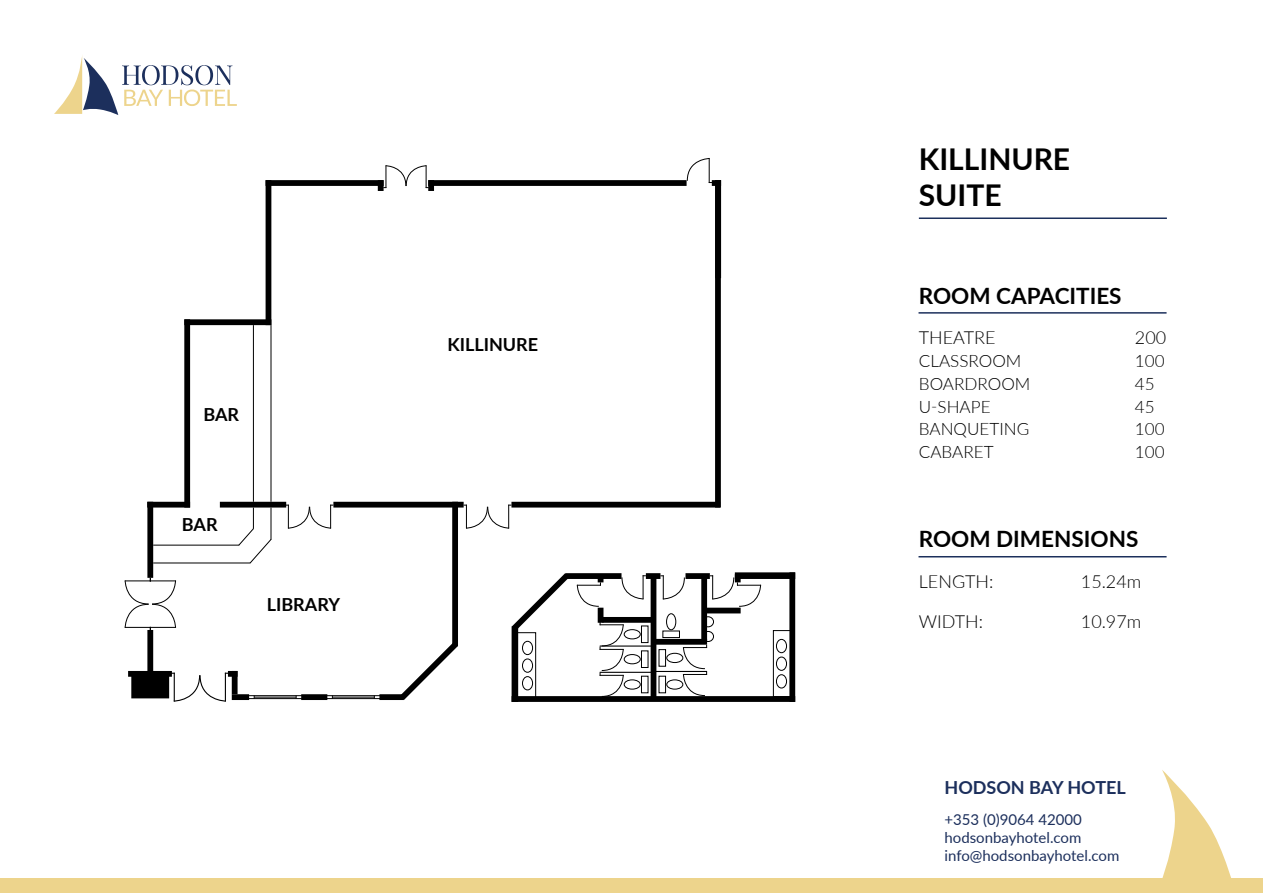
<style>
.page{position:relative;width:1263px;height:893px;background:#fff}
.page>*{position:absolute;margin:0;border:0;box-sizing:border-box;transform-origin:0 0}
.t1{font:700 30px/36px "Lato";color:#000}
.t2{font:700 22.5px "Lato";color:#000}
.t3{font:300 18px "Lato";color:#000}
.t4{font:700 18px "Lato";color:#000}
.t5{font:700 18px "Lato";color:#1c2f5c}
.t6{font:300 17.1px "Lato";color:#000}
.t7{font:15px/18px "Lato";color:#1c2f5c}
</style>
<div class="page">
<div style="left:266px;top:180px;width:5px;height:145px;background:#000"></div>
<div style="left:266px;top:180px;width:118px;height:6px;background:#000"></div>
<div style="left:428px;top:180px;width:259px;height:6px;background:#000"></div>
<div style="left:428px;top:180px;width:6px;height:11px;background:#000"></div>
<div style="left:378px;top:180px;width:6px;height:11px;background:#000"></div>
<div style="left:184px;top:319px;width:87px;height:6px;background:#000"></div>
<div style="left:184px;top:319px;width:6px;height:189px;background:#000"></div>
<div style="left:220px;top:502px;width:66px;height:6px;background:#000"></div>
<div style="left:333px;top:502px;width:131px;height:6px;background:#000"></div>
<div style="left:511px;top:502px;width:209px;height:6px;background:#000"></div>
<div style="left:715px;top:180px;width:6px;height:327px;background:#000"></div>
<div style="left:452px;top:502px;width:6px;height:144px;background:#000"></div>
<svg style="left:402px;top:636px;width:56px;height:64px"></svg>
<div style="left:379px;top:694px;width:25px;height:6px;background:#000"></div>
<div style="left:301px;top:694px;width:26px;height:6px;background:#000"></div>
<div style="left:232px;top:694px;width:17px;height:6px;background:#000"></div>
<div style="left:232px;top:671px;width:6px;height:23px;background:#000"></div>
<div style="left:228px;top:671px;width:10px;height:6px;background:#000"></div>
<div style="left:148px;top:671px;width:24px;height:6px;background:#000"></div>
<div style="left:147px;top:630px;width:6px;height:47px;background:#000"></div>
<div style="left:147px;top:502px;width:6px;height:76px;background:#000"></div>
<div style="left:147px;top:502px;width:43px;height:6px;background:#000"></div>
<div style="left:128px;top:671px;width:25px;height:6px;background:#000"></div>
<div style="left:131px;top:671px;width:38px;height:27px;background:#000"></div>
<svg style="left:286px;top:505px;width:47px;height:24px"></svg>
<svg style="left:464px;top:505px;width:47px;height:24px"></svg>
<svg style="left:383px;top:165px;width:46px;height:23px"></svg>
<svg style="left:686px;top:158px;width:26px;height:25px"></svg>
<div style="left:712px;top:180px;width:9px;height:6px;background:#000"></div>
<hr style="left:271px;top:325px;width:1px;height:177px;background:#000">
<hr style="left:253px;top:325px;width:1px;height:177px;background:#000">
<svg style="left:238px;top:508px;width:34px;height:56px"></svg>
<hr style="left:153px;top:545px;width:86px;height:1px;background:#000">
<hr style="left:153px;top:563px;width:97px;height:1px;background:#000">
<svg style="left:124px;top:578px;width:53px;height:52px"></svg>
<svg style="left:171px;top:673px;width:58px;height:29px"></svg>
<hr style="left:248px;top:695px;width:54px;height:1px;background:#000">
<hr style="left:248px;top:698px;width:54px;height:1px;background:#000">
<hr style="left:254px;top:697px;width:42px;height:1px;background:#000">
<hr style="left:326px;top:695px;width:55px;height:1px;background:#000">
<hr style="left:326px;top:698px;width:55px;height:1px;background:#000">
<hr style="left:332px;top:697px;width:42px;height:1px;background:#000">
<div style="left:512px;top:696px;width:283px;height:6px;background:#000"></div>
<div style="left:789px;top:572px;width:6px;height:130px;background:#000"></div>
<div style="left:735px;top:572px;width:60px;height:7px;background:#000"></div>
<hr style="left:652px;top:671px;width:55px;height:1px;background:#000">
<div style="left:685px;top:573px;width:25px;height:6px;background:#000"></div>
<div style="left:646px;top:573px;width:14px;height:6px;background:#000"></div>
<div style="left:651px;top:576px;width:5px;height:123px;background:#000"></div>
<div style="left:602px;top:617px;width:50px;height:6px;background:#000"></div>
<div style="left:653px;top:639px;width:54px;height:6px;background:#000"></div>
<div style="left:701px;top:578px;width:6px;height:64px;background:#000"></div>
<div style="left:703px;top:608px;width:38px;height:5px;background:#000"></div>
<div style="left:659px;top:649px;width:7px;height:17px;border:1px solid #000"></div>
<div style="left:666px;top:653px;width:17px;height:10px;border:1px solid #000;border-radius:50%"></div>
<div style="left:659px;top:676px;width:7px;height:17px;border:1px solid #000"></div>
<div style="left:666px;top:680px;width:17px;height:9px;border:1px solid #000;border-radius:50%"></div>
<hr style="left:600px;top:645px;width:52px;height:2px;background:#000">
<hr style="left:600px;top:672px;width:52px;height:1px;background:#000">
<svg style="left:682px;top:645px;width:25px;height:51px"></svg>
<div style="left:663px;top:631px;width:17px;height:7px;border:1px solid #000"></div>
<div style="left:666px;top:613px;width:10px;height:17px;border:1px solid #000;border-radius:50%"></div>
<svg style="left:511px;top:573px;width:135px;height:124px"></svg>
<svg style="left:660px;top:575px;width:25px;height:25px"></svg>
<svg style="left:710px;top:575px;width:51px;height:32px"></svg>
<div style="left:773px;top:630px;width:21px;height:67px;border:1px solid #000"></div>
<div style="left:776px;top:639px;width:11px;height:14px;border:1px solid #000;border-radius:50%"></div>
<div style="left:776px;top:657px;width:11px;height:14px;border:1px solid #000;border-radius:50%"></div>
<div style="left:776px;top:674px;width:11px;height:14px;border:1px solid #000;border-radius:50%"></div>
<div style="left:702px;top:616px;width:12px;height:11px;border:1px solid #000;border-radius:50%"></div>
<div style="left:702px;top:631px;width:12px;height:11px;border:1px solid #000;border-radius:50%"></div>
<div style="left:0;top:878px;width:1263px;height:15px;background:#edd48c"></div>
<svg style="left:1162px;top:770px;width:69px;height:108px"></svg>
<svg style="left:54px;top:55px;width:183px;height:60px"></svg>
<hr style="left:919px;top:217px;width:248px;height:2px;background:#1c2f5c">
<hr style="left:918px;top:312px;width:248px;height:2px;background:#1c2f5c">
<hr style="left:918px;top:556px;width:248px;height:1px;background:#1c2f5c">
<p class="t4" style="left:203px;top:401px;width:37px">BAR</p>
<p class="t4" style="left:182px;top:511px;width:37px">BAR</p>
<p class="t4" style="left:267px;top:592px;width:75px">LIBRARY</p>
<p class="t4" style="left:447px;top:331px;width:92px">KILLINURE</p>
<h1 class="t1" style="left:919px;top:140px;width:153px">KILLINURE<br>SUITE</h1>
<h2 class="t2" style="left:919px;top:279px;width:204px">ROOM CAPACITIES</h2>
<p class="t3" style="left:919px;top:325px;width:78px">THEATRE</p>
<p class="t3" style="left:1135px;top:325px;width:33px">200</p>
<p class="t6" style="left:919px;top:349px;width:104px">CLASSROOM</p>
<p class="t6" style="left:1135px;top:349px;width:31px">100</p>
<p class="t6" style="left:919px;top:372px;width:113px">BOARDROOM</p>
<p class="t6" style="left:1135px;top:372px;width:21px">45</p>
<p class="t6" style="left:919px;top:395px;width:73px">U-SHAPE</p>
<p class="t6" style="left:1135px;top:395px;width:21px">45</p>
<p class="t6" style="left:919px;top:417px;width:112px">BANQUETING</p>
<p class="t6" style="left:1135px;top:417px;width:31px">100</p>
<p class="t6" style="left:919px;top:440px;width:76px">CABARET</p>
<p class="t6" style="left:1135px;top:440px;width:31px">100</p>
<h2 class="t2" style="left:919px;top:522px;width:221px">ROOM DIMENSIONS</h2>
<p class="t3" style="left:919px;top:569px;width:76px">LENGTH:</p>
<p class="t3" style="left:1081px;top:569px;width:62px">15.24m</p>
<p class="t3" style="left:919px;top:609px;width:66px">WIDTH:</p>
<p class="t3" style="left:1081px;top:609px;width:62px">10.97m</p>
<p class="t5" style="left:944px;top:774px;width:183px">HODSON BAY HOTEL</p>
<p class="t7" style="left:944px;top:810px;width:176px">+353 (0)9064 42000 hodsonbayhotel.com info@hodsonbayhotel.com</p>
</div>
